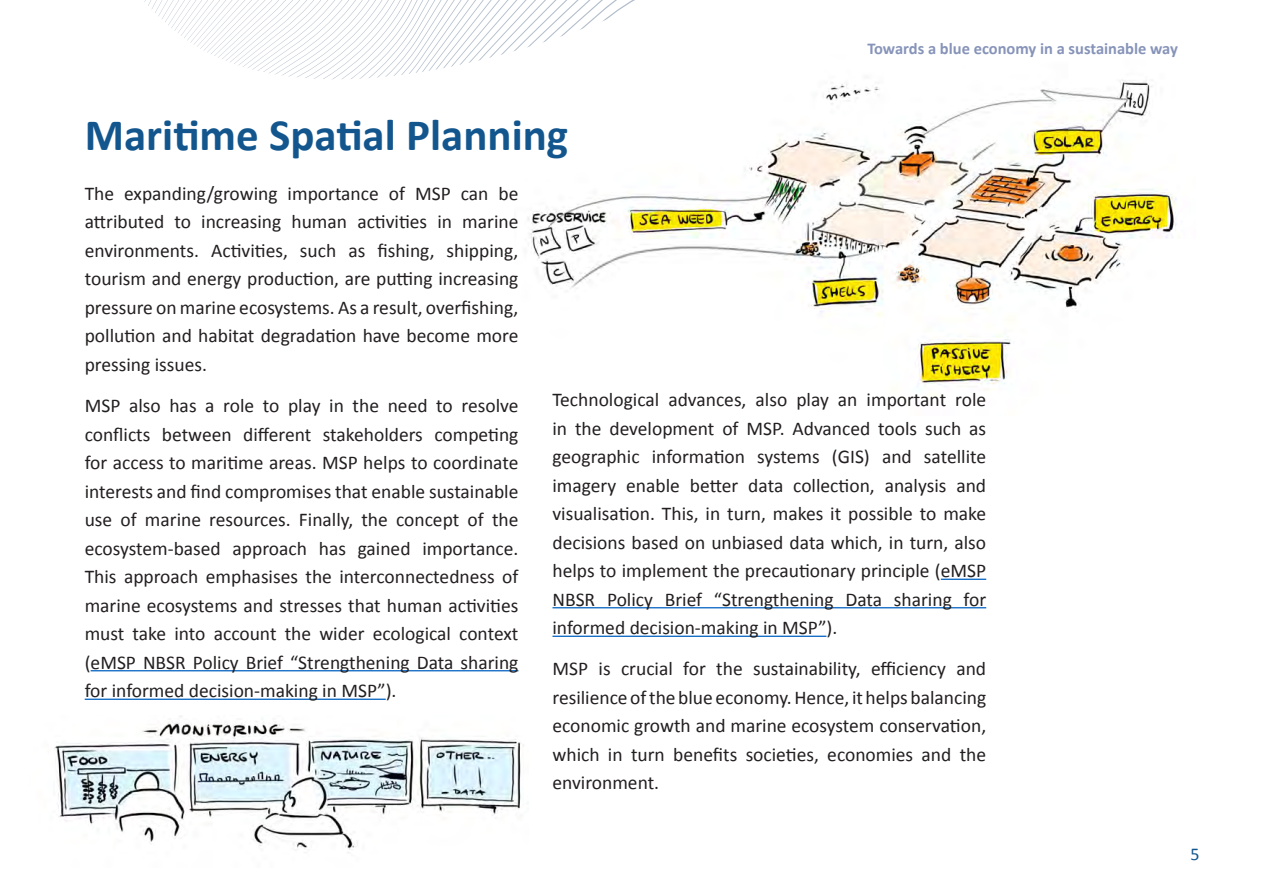
<style>
.page{position:relative;width:1263px;height:893px;background:#fff}
.page>*{position:absolute;margin:0;border:0;box-sizing:border-box;transform-origin:0 0}
.t1{font:700 45px "Calibri";color:#13568e}
.t2{font:19.5px/28.5px "Calibri";color:#231f20;text-align:justify}
.t3{font:18px "Calibri";color:#13568e}
.t4{font:700 16.5px "Calibri";color:#8794b9}
</style>
<div class="page">
<img style="left:528px;top:80px;width:652px;height:316px">
<img style="left:54px;top:716px;width:470px;height:137px">
<hr style="left:91px;top:670px;width:427px;height:1px;background:#0563c1">
<hr style="left:85px;top:699px;width:301px;height:1px;background:#0563c1">
<hr style="left:941px;top:579px;width:45px;height:1px;background:#0563c1">
<hr style="left:552px;top:607px;width:434px;height:1px;background:#0563c1">
<hr style="left:552px;top:636px;width:274px;height:1px;background:#0563c1">
<svg style="left:144px;top:0;width:680px;height:96px"></svg>
<p class="t4" style="left:867px;top:37px;width:312px">Towards a blue economy in a sustainable way</p>
<h1 class="t1" style="left:85px;top:103px;width:485px">Maritime Spatial Planning</h1>
<p class="t2" style="left:85px;top:178px;width:435px">The expanding/growing importance of MSP can be attributed to increasing human activities in marine environments. Activities, such as fishing, shipping, tourism and energy production, are putting increasing pressure on marine ecosystems. As a result, overfishing, pollution and habitat degradation have become more pressing issues.</p>
<p class="t2" style="left:85px;top:391px;width:435px">MSP also has a role to play in the need to resolve conflicts between different stakeholders competing for access to maritime areas. MSP helps to coordinate interests and find compromises that enable sustainable use of marine resources. Finally, the concept of the ecosystem-based approach has gained importance.<br>This approach emphasises the interconnectedness of marine ecosystems and stresses that human activities must take into account the wider ecological context (eMSP NBSR Policy Brief “Strengthening Data sharing for informed decision-making in MSP”).</p>
<p class="t2" style="left:552px;top:385px;width:435px">Technological advances, also play an important role in the development of MSP. Advanced tools such as geographic information systems (GIS) and satellite imagery enable better data collection, analysis and visualisation. This, in turn, makes it possible to make decisions based on unbiased data which, in turn, also helps to implement the precautionary principle (eMSP NBSR Policy Brief “Strengthening Data sharing for informed decision-making in MSP”).</p>
<p class="t2" style="left:552px;top:654px;width:435px">MSP is crucial for the sustainability, efficiency and resilience of the blue economy. Hence, it helps balancing economic growth and marine ecosystem conservation, which in turn benefits societies, economies and the environment.</p>
<p class="t3" style="left:1190px;top:841px;width:11px">5</p>
</div>
